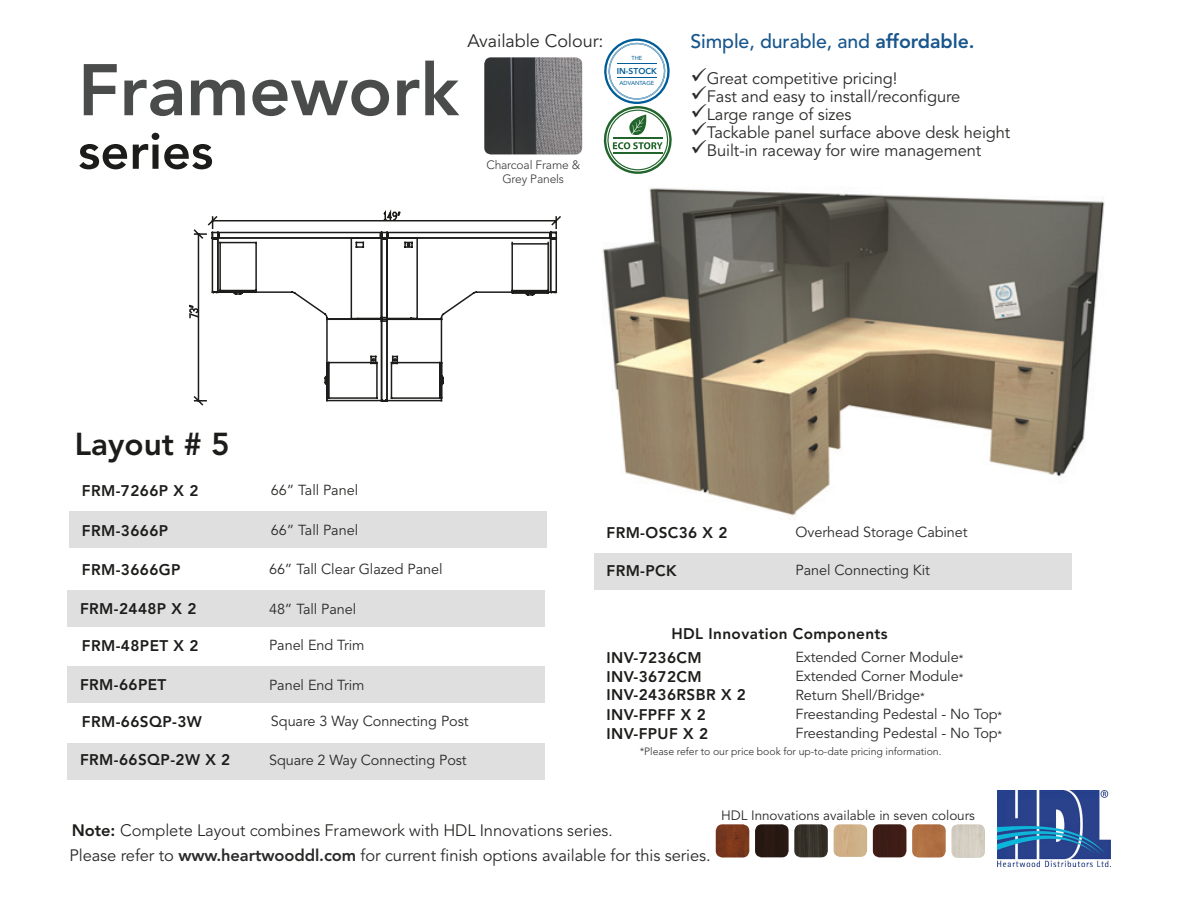
<style>
.page{position:relative;width:1188px;height:918px;background:#fff}
.page>*{position:absolute;margin:0;border:0;box-sizing:border-box;transform-origin:0 0}
.t1{font:800 72.3px "Avenir LT Std";color:#4a4b4b}
.t2{font:800 50.4px "Avenir LT Std";color:#1c1c1a}
.t3{font:800 31.5px "Avenir LT Std";color:#1c1c1a}
.Layouts-WRK{font:500 19.5px "Avenir LT Std";letter-spacing:-.005em;color:#18568c}
.Layouts-WRK-2{font:18px "Avenir LT Std";letter-spacing:-.005em;color:#2a2a29}
.Layouts-WRK-3{font:16.5px "Avenir LT Std";letter-spacing:-.005em;color:#2a2a29}
.Layouts-WRK-4{font:300 16.5px "Avenir LT Std";letter-spacing:-.005em;color:#1c1c1a}
.Layouts-WRK-5{font:800 15.3px "Avenir LT Std";letter-spacing:.025em;color:#1c1c1a}
.Layouts-WRK-6{font:14.4px "Avenir LT Std";letter-spacing:-.005em;color:#2a2a29}
.Layouts-WRK-7{font:13.5px "Avenir LT Std";letter-spacing:-.005em;color:#2a2a29}
.t4{font:300 12px/14.4px "Avenir LT Std";letter-spacing:-.01em;color:#373737;text-align:center}
.Layouts-WRK-8{font:300 10.5px "Avenir LT Std";letter-spacing:-.005em;color:#2a2a29}
.t5{font:8.55px "EQ3 Avenir Heavy Alt";color:#005d98}
.t6{font:5.85px "EQ3 Avenir Roman Alt";color:#005d98}
.s1{font-weight:800}
.s2{font-size:10.5px}
</style>
<div class="page">
<img style="left:998px;top:790px;width:112px;height:77px">
<img style="left:602px;top:139px;width:503px;height:377px">
<div style="left:69px;top:511px;width:478px;height:37px;background:#dfdfe0"></div>
<div style="left:68px;top:590px;width:477px;height:37px;background:#dfdfe0"></div>
<div style="left:68px;top:743px;width:477px;height:37px;background:#dfdfe0"></div>
<div style="left:594px;top:553px;width:477px;height:37px;background:#dfdfe0"></div>
<div style="left:68px;top:666px;width:477px;height:37px;background:#dfdfe0"></div>
<img style="left:484px;top:57px;width:98px;height:97px">
<svg style="left:604px;top:38px;width:68px;height:136px"></svg>
<svg style="left:189px;top:209px;width:372px;height:197px"></svg>
<img style="left:912px;top:824px;width:34px;height:34px">
<img style="left:794px;top:824px;width:34px;height:33px">
<img style="left:834px;top:824px;width:33px;height:33px">
<img style="left:873px;top:824px;width:33px;height:33px">
<img style="left:716px;top:824px;width:33px;height:34px">
<img style="left:755px;top:824px;width:34px;height:33px">
<img style="left:951px;top:824px;width:34px;height:34px">
<p class="Layouts-WRK-2" style="left:467px;top:30px;width:138px">Available Colour:</p>
<h1 class="t1" style="left:78px;top:47px;width:383px">Framework</h1>
<h2 class="t2" style="left:78px;top:121px;width:137px">series</h2>
<p class="t4" style="left:486px;top:157px;width:95px">Charcoal Frame &amp;<br>Grey Panels</p>
<p class="t6" style="left:631px;top:54px;width:12px">THE</p>
<p class="t6" style="left:619px;top:80px;width:36px">ADVANTAGE</p>
<p class="t5" style="left:617px;top:66px;width:42px">IN-STOCK</p>
<p class="Layouts-WRK" style="left:690px;top:30px;width:286px">Simple, durable, and <span class="s1">affordable.</span></p>
<p class="Layouts-WRK-3" style="left:690px;top:69px;width:209px">✓Great competitive pricing!</p>
<p class="Layouts-WRK-3" style="left:690px;top:87px;width:271px">✓Fast and easy to install/reconfigure</p>
<p class="Layouts-WRK-3" style="left:690px;top:105px;width:163px">✓Large range of sizes</p>
<p class="Layouts-WRK-3" style="left:690px;top:123px;width:322px">✓Tackable panel surface above desk height</p>
<p class="Layouts-WRK-3" style="left:690px;top:141px;width:292px">✓Built-in raceway for wire management</p>
<p class="t3" style="left:75px;top:425px;width:157px">Layout # 5</p>
<p class="Layouts-WRK-5" style="left:82px;top:482px;width:118px">FRM-7266P X 2</p>
<p class="Layouts-WRK-5" style="left:82px;top:521px;width:88px">FRM-3666P</p>
<p class="Layouts-WRK-5" style="left:82px;top:560px;width:100px">FRM-3666GP</p>
<p class="Layouts-WRK-5" style="left:80px;top:600px;width:118px">FRM-2448P X 2</p>
<p class="Layouts-WRK-5" style="left:82px;top:636px;width:118px">FRM-48PET X 2</p>
<p class="Layouts-WRK-5" style="left:80px;top:676px;width:88px">FRM-66PET</p>
<p class="Layouts-WRK-6" style="left:271px;top:482px;width:89px">66” Tall Panel</p>
<p class="Layouts-WRK-6" style="left:271px;top:522px;width:89px">66” Tall Panel</p>
<p class="Layouts-WRK-6" style="left:269px;top:561px;width:175px">66” Tall Clear Glazed Panel</p>
<p class="Layouts-WRK-6" style="left:269px;top:601px;width:89px">48” Tall Panel</p>
<p class="Layouts-WRK-6" style="left:269px;top:637px;width:97px">Panel End Trim</p>
<p class="Layouts-WRK-6" style="left:269px;top:677px;width:97px">Panel End Trim</p>
<p class="Layouts-WRK-5" style="left:82px;top:713px;width:122px">FRM-66SQP-3W</p>
<p class="Layouts-WRK-6" style="left:271px;top:713px;width:199px">Square 3 Way Connecting Post</p>
<p class="Layouts-WRK-5" style="left:80px;top:751px;width:152px">FRM-66SQP-2W X 2</p>
<p class="Layouts-WRK-6" style="left:269px;top:751px;width:199px">Square 2 Way Connecting Post</p>
<p class="Layouts-WRK-5" style="left:606px;top:523px;width:123px">FRM-OSC36 X 2</p>
<p class="Layouts-WRK-6" style="left:795px;top:524px;width:174px">Overhead Storage Cabinet</p>
<p class="Layouts-WRK-5" style="left:606px;top:561px;width:72px">FRM-PCK</p>
<p class="Layouts-WRK-6" style="left:795px;top:562px;width:136px">Panel Connecting Kit</p>
<p class="Layouts-WRK-5" style="left:672px;top:625px;width:218px">HDL Innovation Components</p>
<p class="Layouts-WRK-5" style="left:606px;top:648px;width:97px">INV-7236CM</p>
<p class="Layouts-WRK-5" style="left:606px;top:667px;width:97px">INV-3672CM</p>
<p class="Layouts-WRK-5" style="left:606px;top:686px;width:141px">INV-2436RSBR X 2</p>
<p class="Layouts-WRK-5" style="left:606px;top:705px;width:101px">INV-FPFF X 2</p>
<p class="Layouts-WRK-6" style="left:795px;top:649px;width:169px">Extended Corner Module<span class="s2">*</span></p>
<p class="Layouts-WRK-6" style="left:795px;top:668px;width:169px">Extended Corner Module<span class="s2">*</span></p>
<p class="Layouts-WRK-6" style="left:795px;top:686px;width:131px">Return Shell/Bridge<span class="s2">*</span></p>
<p class="Layouts-WRK-6" style="left:795px;top:706px;width:208px">Freestanding Pedestal - No Top<span class="s2">*</span></p>
<p class="Layouts-WRK-5" style="left:606px;top:725px;width:103px">INV-FPUF X 2</p>
<p class="Layouts-WRK-6" style="left:795px;top:725px;width:208px">Freestanding Pedestal - No Top<span class="s2">*</span></p>
<p class="Layouts-WRK-8" style="left:640px;top:745px;width:303px">*Please refer to our price book for up-to-date pricing information.</p>
<p class="Layouts-WRK-7" style="left:721px;top:808px;width:255px">HDL Innovations available in seven colours</p>
<p class="Layouts-WRK-4" style="left:72px;top:821px;width:542px"><span class="s1">Note:</span> Complete Layout combines Framework with HDL Innovations series.</p>
<p class="Layouts-WRK-3" style="left:69px;top:846px;width:643px">Please refer to <span class="s1">www.heartwooddl.com</span> for current finish options available for this series.</p>
</div>
